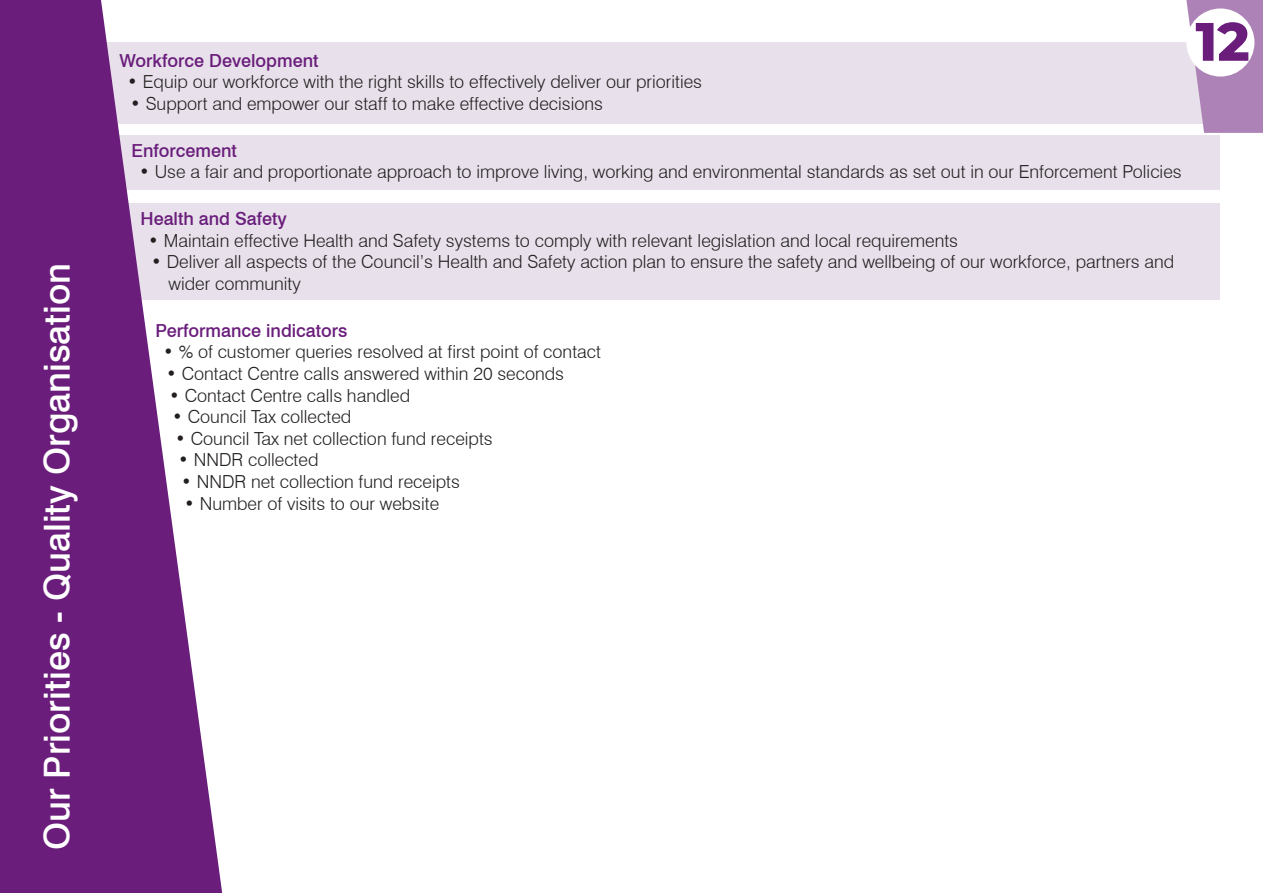
<style>
.page{position:relative;width:1263px;height:893px;background:#fff}
.page>*{position:absolute;margin:0;border:0;box-sizing:border-box;transform-origin:0 0}
.t1{font:800 54px "Montserrat";color:#6a1d7b}
.t2{font:500 36px "Swiss 721 BT";color:#fff}
.t3{font:300 18px "Swiss 721 BT";color:#231f20}
.t4{font:500 18px "Swiss 721 BT";color:#6a1d7b}
</style>
<div class="page">
<div style="left:43px;top:136px;width:1177px;height:54px;background:#e8e1eb"></div>
<div style="left:43px;top:203px;width:1177px;height:97px;background:#e8e1eb"></div>
<div style="left:43px;top:43px;width:1177px;height:81px;background:#e8e1eb"></div>
<svg style="left:0;top:0;width:222px;height:893px;fill:#6a1d7b"></svg>
<svg style="left:1186px;top:0;width:77px;height:133px"></svg>
<div style="left:1186px;top:9px;width:68px;height:68px;background:#fff;border-radius:50%"></div>
<p class="t2" style="left:35px;top:850px;width:589px;rotate:-90deg">Our Priorities - Quality Organisation</p>
<p class="t4" style="left:119px;top:49px;width:201px">Workforce Development</p>
<p class="t3" style="left:127px;top:71px;width:576px">• Equip our workforce with the right skills to effectively deliver our priorities</p>
<p class="t3" style="left:130px;top:93px;width:474px">• Support and empower our staff to make effective decisions</p>
<p class="t4" style="left:131px;top:139px;width:107px">Enforcement</p>
<p class="t3" style="left:139px;top:161px;width:1044px">• Use a fair and proportionate approach to improve living, working and environmental standards as set out in our Enforcement Policies</p>
<p class="t4" style="left:140px;top:208px;width:148px">Health and Safety</p>
<p class="t3" style="left:148px;top:229px;width:811px">• Maintain effective Health and Safety systems to comply with relevant legislation and local requirements</p>
<p class="t3" style="left:151px;top:251px;width:1024px">• Deliver all aspects of the Council’s Health and Safety action plan to ensure the safety and wellbeing of our workforce, partners and</p>
<p class="t3" style="left:169px;top:273px;width:134px">wider community</p>
<p class="t4" style="left:155px;top:319px;width:194px">Performance indicators</p>
<p class="t3" style="left:163px;top:341px;width:439px">• % of customer queries resolved at first point of contact</p>
<p class="t3" style="left:166px;top:363px;width:399px">• Contact Centre calls answered within 20 seconds</p>
<p class="t3" style="left:169px;top:384px;width:242px">• Contact Centre calls handled</p>
<p class="t3" style="left:172px;top:406px;width:181px">• Council Tax collected</p>
<p class="t3" style="left:175px;top:427px;width:319px">• Council Tax net collection fund receipts</p>
<p class="t3" style="left:178px;top:449px;width:142px">• NNDR collected</p>
<p class="t3" style="left:181px;top:471px;width:280px">• NNDR net collection fund receipts</p>
<p class="t3" style="left:184px;top:492px;width:256px">• Number of visits to our website</p>
<p class="t1" style="left:1195px;top:2px;width:56px">12</p>
</div>
